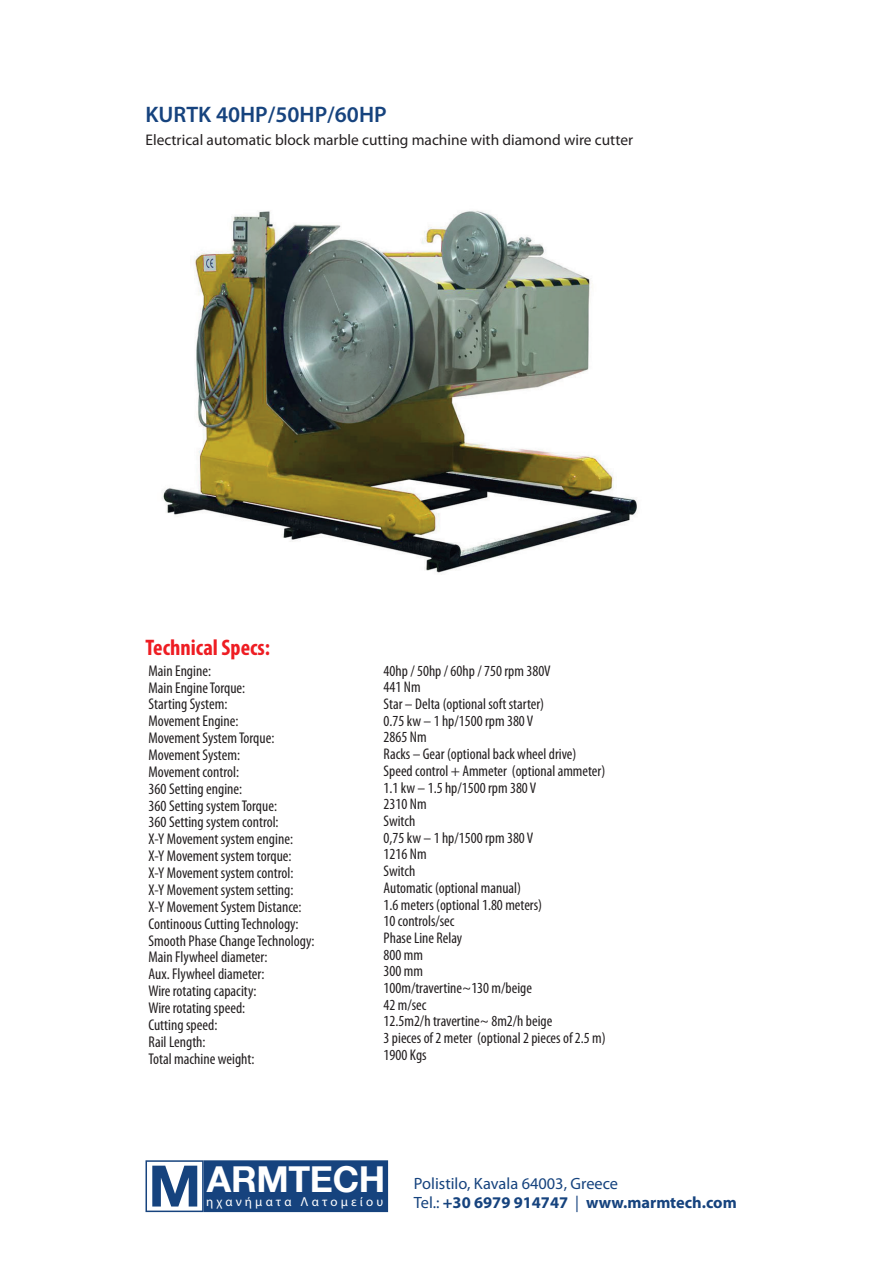
<style>
.page{position:relative;width:893px;height:1263px;background:#fff}
.page>*{position:absolute;margin:0;border:0;box-sizing:border-box;transform-origin:0 0}
.t1{font:700 35.7px "Helvetica Neue LT Com";letter-spacing:-.01em;color:#fff}
.t2{font:700 condensed 22.65px "Myriad Pro";color:#ee1d23}
.t3{font:600 22.5px "Myriad Pro";color:#16437e}
.t4{font:16.35px/19.6px "Myriad Pro";color:#16437e}
.t5{font:condensed 15.6px/16.8px "Myriad Pro";color:#231f20}
.t6{font:condensed 15.45px/16.6px "Myriad Pro";color:#231f20}
.t7{font:15.45px "Myriad Pro";color:#231f20}
.t8{font:13.05px "Myriad Pro";letter-spacing:.245em;color:#fff}
.s1{font-weight:700}
</style>
<div class="page">
<img style="left:162px;top:210px;width:475px;height:365px">
<svg style="left:146px;top:1160px;width:242px;height:52px;background:#31598d"></svg>
<h3 class="t3" style="left:146px;top:100px;width:243px">KURTK 40HP/50HP/60HP</h3>
<p class="t7" style="left:146px;top:130px;width:489px">Electrical automatic block marble cutting machine with diamond wire cutter</p>
<h2 class="t2" style="left:145px;top:633px;width:126px">Technical Specs:</h2>
<p class="t5" style="left:149px;top:662px;width:167px">Main Engine:<br>Main Engine Torque:<br>Starting System:<br>Movement Engine:<br>Movement System Torque:<br>Movement System:<br>Movement control:<br>360 Setting engine:<br>360 Setting system Torque:<br>360 Setting system control:<br>X-Y Movement system engine:<br>X-Y Movement system torque:<br>X-Y Movement system control:<br>X-Y Movement system setting:<br>X-Y Movement System Distance:<br>Continoous Cutting Technology:<br>Smooth Phase Change Technology:<br>Main Flywheel diameter:<br>Aux. Flywheel diameter:<br>Wire rotating capacity:<br>Wire rotating speed:<br>Cutting speed:<br>Rail Length:<br>Total machine weight:</p>
<p class="t6" style="left:384px;top:662px;width:224px">40hp / 50hp / 60hp / 750 rpm 380V<br>441 Nm<br>Star – Delta (optional soft starter)<br>0.75 kw – 1 hp/1500 rpm 380 V<br>2865 Nm<br>Racks – Gear (optional back wheel drive)<br>Speed control + Ammeter (optional ammeter)<br>1.1 kw – 1.5 hp/1500 rpm 380 V<br>2310 Nm<br>Switch<br>0,75 kw – 1 hp/1500 rpm 380 V<br>1216 Nm<br>Switch<br>Automatic (optional manual)<br>1.6 meters (optional 1.80 meters)<br>10 controls/sec<br>Phase Line Relay<br>800 mm<br>300 mm<br>100m/travertine~130 m/beige<br>42 m/sec<br>12.5m2/h travertine~ 8m2/h beige<br>3 pieces of 2 meter (optional 2 pieces of 2.5 m)<br>1900 Kgs</p>
<h1 class="t1" style="left:207px;top:1157px;width:180px">ARMTECH</h1>
<p class="t8" style="left:206px;top:1194px;width:179px">ηχανήματα Λατομείου</p>
<p class="t4" style="left:414px;top:1173px;width:324px">Polistilo, Kavala 64003, Greece<br>Tel.: <span class="s1">+30 6979 914747</span> | <span class="s1">www.marmtech.com</span></p>
</div>
